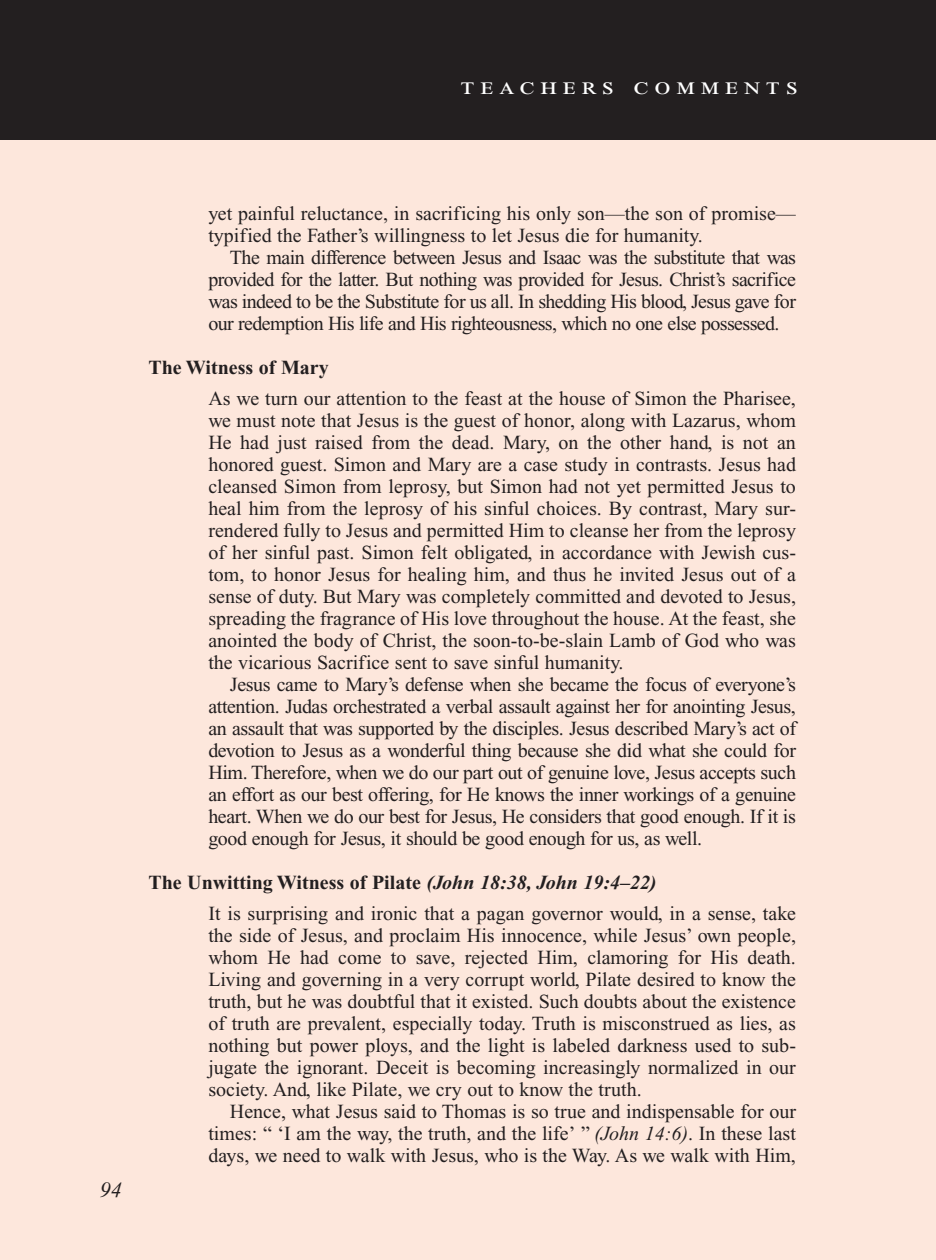
<style>
.page{position:relative;width:936px;height:1260px;background:#fff}
.page>*{position:absolute;margin:0;border:0;box-sizing:border-box;transform-origin:0 0}
.Teachers_Comments_He{font:24px "Times New Roman PS Std";letter-spacing:.2em;color:#fff;scale:1.2 1}
.PageNumbers{font:italic 22px "Times New Roman PS Std";color:#231f20}
.Objectives_Body_Text{font:20px/22px "Times New Roman PS Std";color:#231f20;text-align:justify}
.Roman_Numeral_Sub_He{font:700 20px "Times New Roman PS Std";color:#231f20}
.s1{font-style:italic}
</style>
<div class="page">
<div style="left:0;top:136px;width:936px;height:1124px;background:#fde7dc"></div>
<div style="left:0;top:0;width:936px;height:140px;background:#231f20"></div>
<p class="Teachers_Comments_He" style="left:461px;top:73px;width:283px">teachers comments</p>
<p class="PageNumbers" style="left:109px;top:1176px;width:24px">94</p>
<p class="PageNumbers" style="left:100px;top:1178px;width:23px">94</p>
<p class="Objectives_Body_Text" style="left:208px;top:202px;width:589px">yet painful reluctance, in sacrificing his only son—the son of promise— typified the Father’s willingness to let Jesus die for humanity.</p>
<p class="Objectives_Body_Text" style="left:208px;top:246px;width:589px;text-indent:22px">The main difference between Jesus and Isaac was the substitute that was provided for the latter. But nothing was provided for Jesus. Christ’s sacrifice was indeed to be the Substitute for us all. In shedding His blood, Jesus gave for our redemption His life and His righteousness, which no one else possessed.</p>
<p class="Roman_Numeral_Sub_He" style="left:148px;top:356px;width:182px">The Witness of Mary</p>
<p class="Objectives_Body_Text" style="left:208px;top:387px;width:589px;text-align:left">As we turn our attention to the feast at the house of Simon the Pharisee, we must note that Jesus is the guest of honor, along with Lazarus, whom He had just raised from the dead. Mary, on the other hand, is not an honored guest. Simon and Mary are a case study in contrasts. Jesus had cleansed Simon from leprosy, but Simon had not yet permitted Jesus to heal him from the leprosy of his sinful choices. By contrast, Mary sur&shy;rendered fully to Jesus and permitted Him to cleanse her from the leprosy of her sinful past. Simon felt obligated, in accordance with Jewish cus&shy;tom, to honor Jesus for healing him, and thus he invited Jesus out of a sense of duty. But Mary was completely committed and devoted to Jesus, spreading the fragrance of His love throughout the house. At the feast, she anointed the body of Christ, the soon-to-be-slain Lamb of God who was the vicarious Sacrifice sent to save sinful humanity.</p>
<p class="Objectives_Body_Text" style="left:208px;top:673px;width:589px;text-indent:22px">Jesus came to Mary’s defense when she became the focus of everyone’s attention. Judas orchestrated a verbal assault against her for anointing Jesus, an assault that was supported by the disciples. Jesus described Mary’s act of devotion to Jesus as a wonderful thing because she did what she could for Him. Therefore, when we do our part out of genuine love, Jesus accepts such an effort as our best offering, for He knows the inner workings of a genuine heart. When we do our best for Jesus, He considers that good enough. If it is good enough for Jesus, it should be good enough for us, as well.</p>
<p class="Roman_Numeral_Sub_He" style="left:148px;top:871px;width:510px">The Unwitting Witness of Pilate <span class="s1">(John 18:38, John 19:4–22)</span></p>
<p class="Objectives_Body_Text" style="left:208px;top:902px;width:589px">It is surprising and ironic that a pagan governor would, in a sense, take the side of Jesus, and proclaim His innocence, while Jesus’ own people, whom He had come to save, rejected Him, clamoring for His death.<br>Living and governing in a very corrupt world, Pilate desired to know the truth, but he was doubtful that it existed. Such doubts about the existence of truth are prevalent, especially today. Truth is misconstrued as lies, as nothing but power ploys, and the light is labeled darkness used to sub&shy;jugate the ignorant. Deceit is becoming increasingly normalized in our society. And, like Pilate, we cry out to know the truth.</p>
<p class="Objectives_Body_Text" style="left:208px;top:1100px;width:589px;text-indent:22px">Hence, what Jesus said to Thomas is so true and indispensable for our times: “ ‘I am the way, the truth, and the life’ ” <span class="s1">(John 14:6)</span>. In these last days, we need to walk with Jesus, who is the Way. As we walk with Him,</p>
</div>
